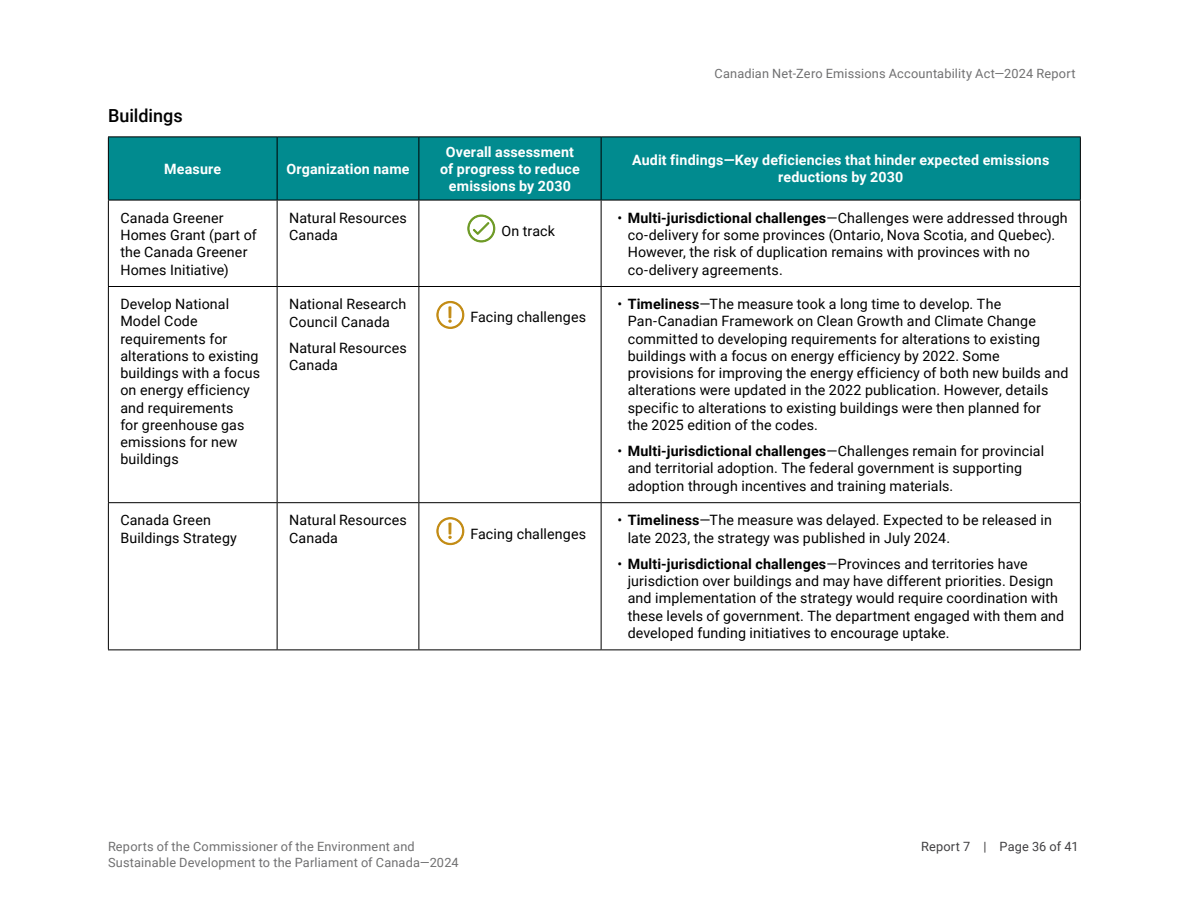
<style>
.page{position:relative;width:1188px;height:918px;background:#fff}
.page>*{position:absolute;margin:0;border:0;box-sizing:border-box;transform-origin:0 0}
.id17608{font:500 18px "Roboto";color:#000}
.id1391{font:14.25px/17.2px "Roboto";letter-spacing:.01em;color:#000}
.id1397{font:700 14.25px/17.2px "Roboto";letter-spacing:.01em;color:#fff;text-align:center}
.t1{font:12.75px/15.8px "Roboto";letter-spacing:.015em;color:#707071}
.t2{font:12.75px "Roboto";letter-spacing:.01em;color:#414042}
.s1{font-weight:700}
</style>
<div class="page">
<div style="left:109px;top:137px;width:971px;height:63px;background:#018b8f"></div>
<hr style="left:108px;top:136px;width:169px;height:1px;background:#000">
<hr style="left:108px;top:137px;width:1px;height:63px;background:#000">
<hr style="left:277px;top:136px;width:142px;height:1px;background:#000">
<hr style="left:277px;top:137px;width:1px;height:63px;background:#000">
<hr style="left:419px;top:136px;width:182px;height:1px;background:#000">
<hr style="left:418px;top:137px;width:1px;height:63px;background:#000">
<hr style="left:601px;top:136px;width:480px;height:1px;background:#000">
<hr style="left:601px;top:137px;width:1px;height:63px;background:#000">
<hr style="left:1080px;top:137px;width:1px;height:63px;background:#000">
<hr style="left:108px;top:200px;width:169px;height:1px;background:#000">
<hr style="left:108px;top:200px;width:1px;height:86px;background:#000">
<hr style="left:277px;top:200px;width:142px;height:1px;background:#000">
<hr style="left:277px;top:200px;width:1px;height:86px;background:#000">
<hr style="left:419px;top:200px;width:182px;height:1px;background:#000">
<hr style="left:418px;top:200px;width:1px;height:86px;background:#000">
<hr style="left:601px;top:200px;width:480px;height:1px;background:#000">
<hr style="left:601px;top:200px;width:1px;height:86px;background:#000">
<hr style="left:1080px;top:200px;width:1px;height:86px;background:#000">
<hr style="left:108px;top:286px;width:169px;height:1px;background:#000">
<hr style="left:108px;top:287px;width:1px;height:215px;background:#000">
<hr style="left:277px;top:286px;width:142px;height:1px;background:#000">
<hr style="left:277px;top:287px;width:1px;height:215px;background:#000">
<hr style="left:419px;top:286px;width:182px;height:1px;background:#000">
<hr style="left:418px;top:287px;width:1px;height:215px;background:#000">
<hr style="left:601px;top:286px;width:480px;height:1px;background:#000">
<hr style="left:601px;top:287px;width:1px;height:215px;background:#000">
<hr style="left:1080px;top:287px;width:1px;height:215px;background:#000">
<hr style="left:108px;top:502px;width:169px;height:1px;background:#000">
<hr style="left:108px;top:503px;width:1px;height:147px;background:#000">
<hr style="left:277px;top:502px;width:142px;height:1px;background:#000">
<hr style="left:277px;top:503px;width:1px;height:147px;background:#000">
<hr style="left:419px;top:502px;width:182px;height:1px;background:#000">
<hr style="left:418px;top:503px;width:1px;height:147px;background:#000">
<hr style="left:601px;top:502px;width:480px;height:1px;background:#000">
<hr style="left:601px;top:503px;width:1px;height:147px;background:#000">
<hr style="left:1080px;top:503px;width:1px;height:147px;background:#000">
<hr style="left:108px;top:650px;width:169px;height:1px;background:#000">
<hr style="left:277px;top:650px;width:142px;height:1px;background:#000">
<hr style="left:419px;top:650px;width:182px;height:1px;background:#000">
<hr style="left:601px;top:650px;width:480px;height:1px;background:#000">
<svg style="left:436px;top:187px;width:60px;height:359px"></svg>
<p class="id17608" style="left:108px;top:102px;width:76px">Buildings</p>
<p class="id1397" style="left:164px;top:160px;width:58px">Measure</p>
<p class="id1397" style="left:286px;top:160px;width:125px">Organization name</p>
<p class="id1391" style="left:120px;top:209px;width:138px">Canada Greener<br>Homes Grant (part of the Canada Greener<br>Homes Initiative)</p>
<p class="id1391" style="left:289px;top:209px;width:119px">Natural Resources<br>Canada</p>
<p class="id1391" style="left:120px;top:295px;width:141px">Develop National<br>Model Code requirements for alterations to existing buildings with a focus on energy efficiency and requirements<br>for greenhouse gas emissions for new buildings</p>
<p class="id1391" style="left:289px;top:295px;width:119px">National Research<br>Council Canada</p>
<p class="id1391" style="left:289px;top:339px;width:119px">Natural Resources<br>Canada</p>
<p class="id1391" style="left:120px;top:511px;width:118px">Canada Green<br>Buildings Strategy</p>
<p class="id1391" style="left:289px;top:511px;width:119px">Natural Resources<br>Canada</p>
<p class="t1" style="left:715px;top:65px;width:362px">Canadian Net-Zero Emissions Accountability Act—2024 Report</p>
<p class="id1397" style="left:440px;top:142px;width:141px">Overall assessment of progress to reduce emissions by 2030</p>
<p class="id1397" style="left:632px;top:151px;width:419px">Audit findings—Key deficiencies that hinder expected emissions reductions by 2030</p>
<p class="id1391" style="left:501px;top:222px;width:55px">On track</p>
<p class="id1391" style="left:470px;top:308px;width:117px">Facing challenges</p>
<p class="id1391" style="left:470px;top:524px;width:117px">Facing challenges</p>
<p class="id1391" style="left:628px;top:209px;width:442px;text-indent:-10px">• <span class="s1">Multi-jurisdictional challenges</span>—Challenges were addressed through co-delivery for some provinces (Ontario, Nova Scotia, and Quebec).<br>However, the risk of duplication remains with provinces with no co‑delivery agreements.</p>
<p class="id1391" style="left:628px;top:295px;width:442px;text-indent:-10px">• <span class="s1">Timeliness</span>—The measure took a long time to develop. The Pan‑Canadian Framework on Clean Growth and Climate Change committed to developing requirements for alterations to existing buildings with a focus on energy efficiency by 2022. Some provisions for improving the energy efficiency of both new builds and alterations were updated in the 2022 publication. However, details specific to alterations to existing buildings were then planned for<br>the 2025 edition of the codes.</p>
<p class="id1391" style="left:628px;top:442px;width:418px;text-indent:-10px">• <span class="s1">Multi-jurisdictional challenges</span>—Challenges remain for provincial and territorial adoption. The federal government is supporting adoption through incentives and training materials.</p>
<p class="id1391" style="left:628px;top:511px;width:426px;text-indent:-10px">• <span class="s1">Timeliness</span>—The measure was delayed. Expected to be released in late 2023, the strategy was published in July 2024.</p>
<p class="id1391" style="left:628px;top:555px;width:438px;text-indent:-10px">• <span class="s1">Multi-jurisdictional challenges</span>—Provinces and territories have jurisdiction over buildings and may have different priorities. Design and implementation of the strategy would require coordination with these levels of government. The department engaged with them and developed funding initiatives to encourage uptake.</p>
<p class="t1" style="left:108px;top:838px;width:352px">Reports of the Commissioner of the Environment and<br>Sustainable Development to the Parliament of Canada—2024</p>
<p class="t2" style="left:921px;top:838px;width:159px">Report 7 | Page 36 of 41</p>
</div>
